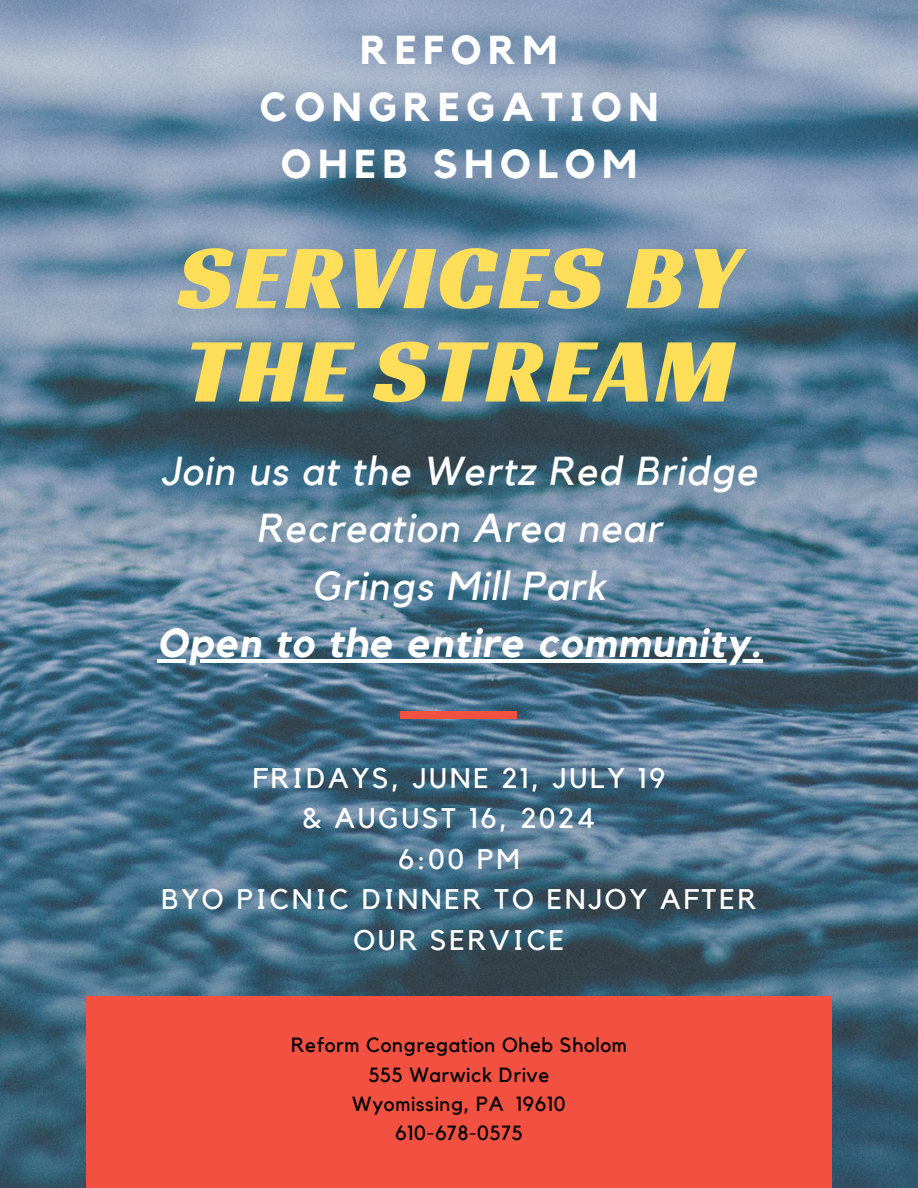
<style>
.page{position:relative;width:918px;height:1188px;background:#fff}
.page>*{position:absolute;margin:0;border:0;box-sizing:border-box;transform-origin:0 0}
.t1{font:93px/93.3px "Racing Sans One";letter-spacing:.03em;color:#ffde59}
.t2{font:italic 40.2px/57.3px "Kollektif";letter-spacing:.03em;color:#fff;text-align:center}
.t3{font:700 40.2px/57.3px "Kollektif";letter-spacing:.17em;color:#fff;text-align:center}
.t4{font:italic 700 40.2px "Kollektif";letter-spacing:.03em;color:#fff}
.t5{font:28.35px/40.7px "Kollektif";letter-spacing:.1em;color:#fff;text-align:center}
.t6{font:20.4px/29.4px "Kollektif";letter-spacing:.03em;color:#000;text-align:center}
</style>
<div class="page">
<img style="left:0;top:0;width:918px;height:1188px">
<div style="left:87px;top:996px;width:745px;height:192px;background:#f25142"></div>
<hr style="left:157px;top:659px;width:605px;height:4px;background:#fff">
<div style="left:400px;top:711px;width:117px;height:7px;background:#f25142"></div>
<h3 class="t3" style="left:260px;top:22px;width:400px">REFORM<br>CONGREGATION<br>OHEB SHOLOM</h3>
<h1 class="t1" style="left:178px;top:229px;width:563px">SERVICES BY<br>THE STREAM</h1>
<p class="t2" style="left:161px;top:444px;width:598px">Join us at the Wertz Red Bridge<br>Recreation Area near<br>Grings Mill Park</p>
<p class="t4" style="left:157px;top:625px;width:605px">Open to the entire community.</p>
<p class="t5" style="left:253px;top:758px;width:414px">FRIDAYS, JUNE 21, JULY 19</p>
<p class="t5" style="left:302px;top:799px;width:294px">&amp; AUGUST 16, 2024</p>
<h4 class="t5" style="left:162px;top:840px;width:596px">6:00 PM<br>BYO PICNIC DINNER TO ENJOY AFTER<br>OUR SERVICE</h4>
<h2 class="t6" style="left:291px;top:1031px;width:337px">Reform Congregation Oheb Sholom<br>555 Warwick Drive<br>Wyomissing, PA 19610<br>610-678-0575</h2>
</div>
